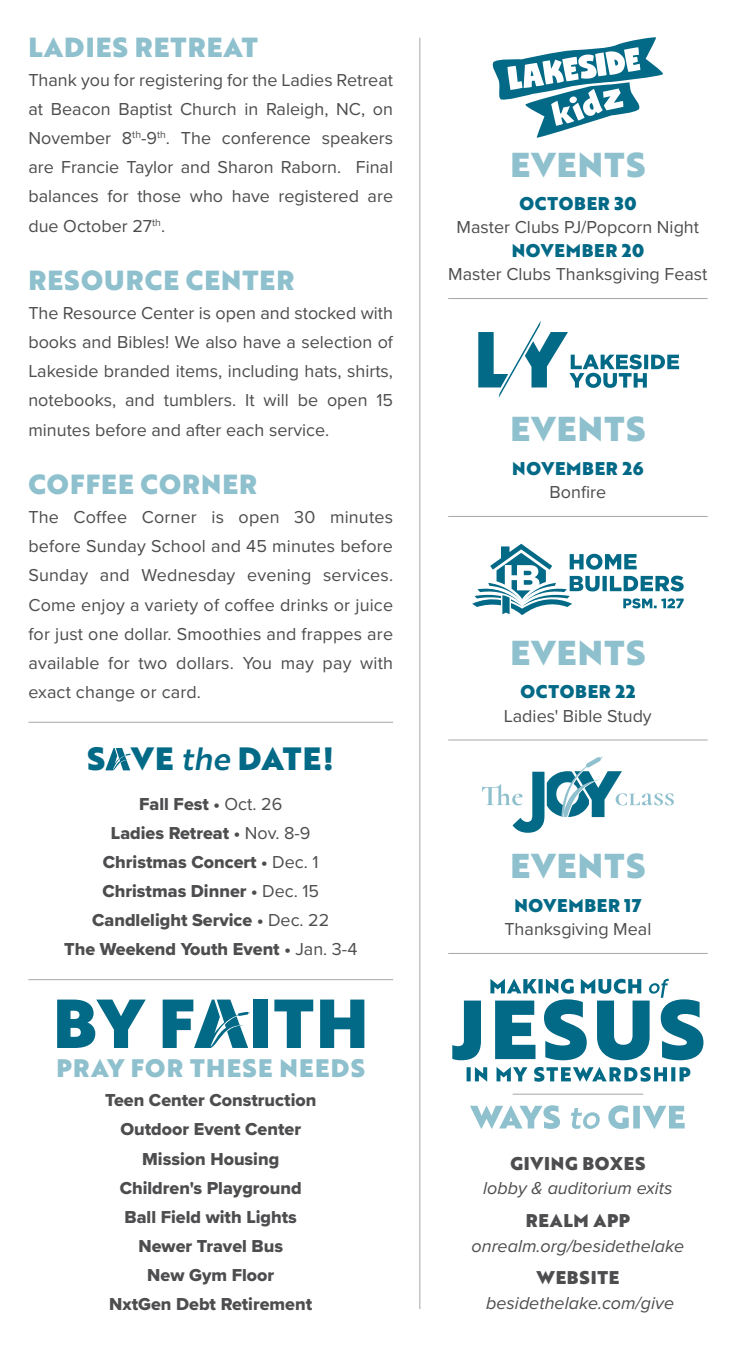
<style>
.page{position:relative;width:755px;height:1350px;background:#fff}
.page>*{position:absolute;margin:0;border:0;box-sizing:border-box;transform-origin:0 0}
.t1{font:67.27px "Brother 1816 Black";color:#026986}
.t2{font:33.52px "Brother 1816 Black";letter-spacing:.04em;color:#8ec0cd}
.t3{font:31.28px "Brother 1816 Black";letter-spacing:.02em;color:#026986}
.t4{font:27px "Brother 1816 Black";letter-spacing:.04em;color:#8ec0cd}
.t5{font:24.75px "Brother 1816 Black";letter-spacing:.055em;color:#8ec0cd}
.t6{font:18px/29.2px "Proxima Nova";color:#4d4d4f;text-align:justify}
.t7{font:18px/29.2px "Proxima Nova Extrabld";color:#4d4d4f;text-align:center}
.t8{font:italic 18px "Proxima Nova";color:#4d4d4f}
.t9{font:18px "Brother 1816 Black";letter-spacing:.04em;color:#026986}
.t10{font:18px "Brother 1816 Black";letter-spacing:.04em;color:#4d4d4f}
.s1{font-family:"Brother 1816 Medium Italic"}
.s2{font-family:"Proxima Nova"}
</style>
<div class="page">
<hr style="left:419px;top:38px;width:1px;height:1271px;background:#4d4d4f">
<hr style="left:28px;top:722px;width:365px;height:1px;background:#4d4d4f">
<svg style="left:105px;top:748px;width:26px;height:22px"></svg>
<hr style="left:28px;top:979px;width:365px;height:1px;background:#4d4d4f">
<svg style="left:194px;top:999px;width:56px;height:49px"></svg>
<svg style="left:492px;top:37px;width:171px;height:101px"></svg>
<hr style="left:448px;top:298px;width:260px;height:1px;background:#4d4d4f">
<svg style="left:478px;top:320px;width:201px;height:78px"></svg>
<hr style="left:448px;top:516px;width:260px;height:1px;background:#4d4d4f">
<svg style="left:472px;top:544px;width:212px;height:71px"></svg>
<hr style="left:448px;top:739px;width:260px;height:1px;background:#4d4d4f">
<svg style="left:482px;top:756px;width:192px;height:76px"></svg>
<hr style="left:448px;top:953px;width:260px;height:1px;background:#4d4d4f">
<svg style="left:467px;top:1067px;width:223px;height:14px"></svg>
<svg style="left:470px;top:1105px;width:215px;height:24px"></svg>
<svg style="left:452px;top:978px;width:251px;height:82px"></svg>
<hr style="left:513px;top:1093px;width:130px;height:1px;background:#4d4d4f">
<h3 class="t4" style="left:28px;top:26px;width:231px">LADIES RETREAT</h3>
<p class="t6" style="left:28px;top:66px;width:366px">Thank you for registering for the Ladies Retreat at Beacon Baptist Church in Raleigh, NC, on November 8<sup>th</sup>-9<sup>th</sup>. The conference speakers are Francie Taylor and Sharon Raborn. Final balances for those who have registered are due October 27<sup>th</sup>.</p>
<h3 class="t4" style="left:28px;top:259px;width:267px">RESOURCE CENTER</h3>
<p class="t6" style="left:28px;top:299px;width:366px">The Resource Center is open and stocked with books and Bibles! We also have a selection of Lakeside branded items, including hats, shirts, notebooks, and tumblers. It will be open 15 minutes before and after each service.</p>
<h3 class="t4" style="left:28px;top:463px;width:230px">COFFEE CORNER</h3>
<p class="t6" style="left:28px;top:503px;width:366px">The Coffee Corner is open 30 minutes before Sunday School and 45 minutes before Sunday and Wednesday evening services.<br>Come enjoy a variety of coffee drinks or juice for just one dollar. Smoothies and frappes are available for two dollars. You may pay with exact change or card.</p>
<h3 class="t3" style="left:87px;top:735px;width:249px">S VE <span class="s1">the</span> DATE!</h3>
<p class="t7" style="left:64px;top:788px;width:295px">Fall Fest • <span class="s2">Oct. 26<br></span>Ladies Retreat • <span class="s2">Nov. 8-9<br></span>Christmas Concert • <span class="s2">Dec. 1<br></span>Christmas Dinner • <span class="s2">Dec. 15<br></span>Candlelight Service • <span class="s2">Dec. 22<br></span>The Weekend Youth Event • <span class="s2">Jan. 3-4</span></p>
<h1 class="t1" style="left:53px;top:971px;width:317px">BY F ITH</h1>
<h3 class="t5" style="left:57px;top:1049px;width:310px">PRAY FOR THESE NEEDS</h3>
<p class="t7" style="left:105px;top:1085px;width:213px">Teen Center Construction<br>Outdoor Event Center<br>Mission Housing<br>Children's Playground<br>Ball Field with Lights<br>Newer Travel Bus<br>New Gym Floor<br>NxtGen Debt Retirement</p>
<h2 class="t2" style="left:510px;top:139px;width:136px">EVENTS</h2>
<p class="t9" style="left:519px;top:190px;width:118px">OCTOBER 30</p>
<p class="t6" style="left:457px;top:213px;width:244px">Master Clubs PJ/Popcorn Night</p>
<p class="t9" style="left:512px;top:236px;width:134px">NOVEMBER 20</p>
<p class="t6" style="left:448px;top:260px;width:261px">Master Clubs Thanksgiving Feast</p>
<h2 class="t2" style="left:510px;top:403px;width:136px">EVENTS</h2>
<p class="t9" style="left:512px;top:454px;width:133px">NOVEMBER 26</p>
<p class="t6" style="left:550px;top:478px;width:58px">Bonfire</p>
<h2 class="t2" style="left:510px;top:627px;width:136px">EVENTS</h2>
<p class="t9" style="left:520px;top:678px;width:117px">OCTOBER 22</p>
<p class="t6" style="left:504px;top:701px;width:149px">Ladies' Bible Study</p>
<h2 class="t2" style="left:510px;top:840px;width:136px">EVENTS</h2>
<p class="t9" style="left:514px;top:891px;width:128px">NOVEMBER 17</p>
<p class="t6" style="left:504px;top:914px;width:148px">Thanksgiving Meal</p>
<p class="t10" style="left:510px;top:1149px;width:137px">GIVING BOXES</p>
<p class="t8" style="left:483px;top:1177px;width:191px">lobby &amp; auditorium exits</p>
<p class="t10" style="left:526px;top:1206px;width:106px">REALM APP</p>
<p class="t8" style="left:472px;top:1234px;width:214px">onrealm.org/besidethelake</p>
<p class="t10" style="left:536px;top:1264px;width:84px">WEBSITE</p>
<p class="t8" style="left:486px;top:1292px;width:189px">besidethelake.com/give</p>
</div>
